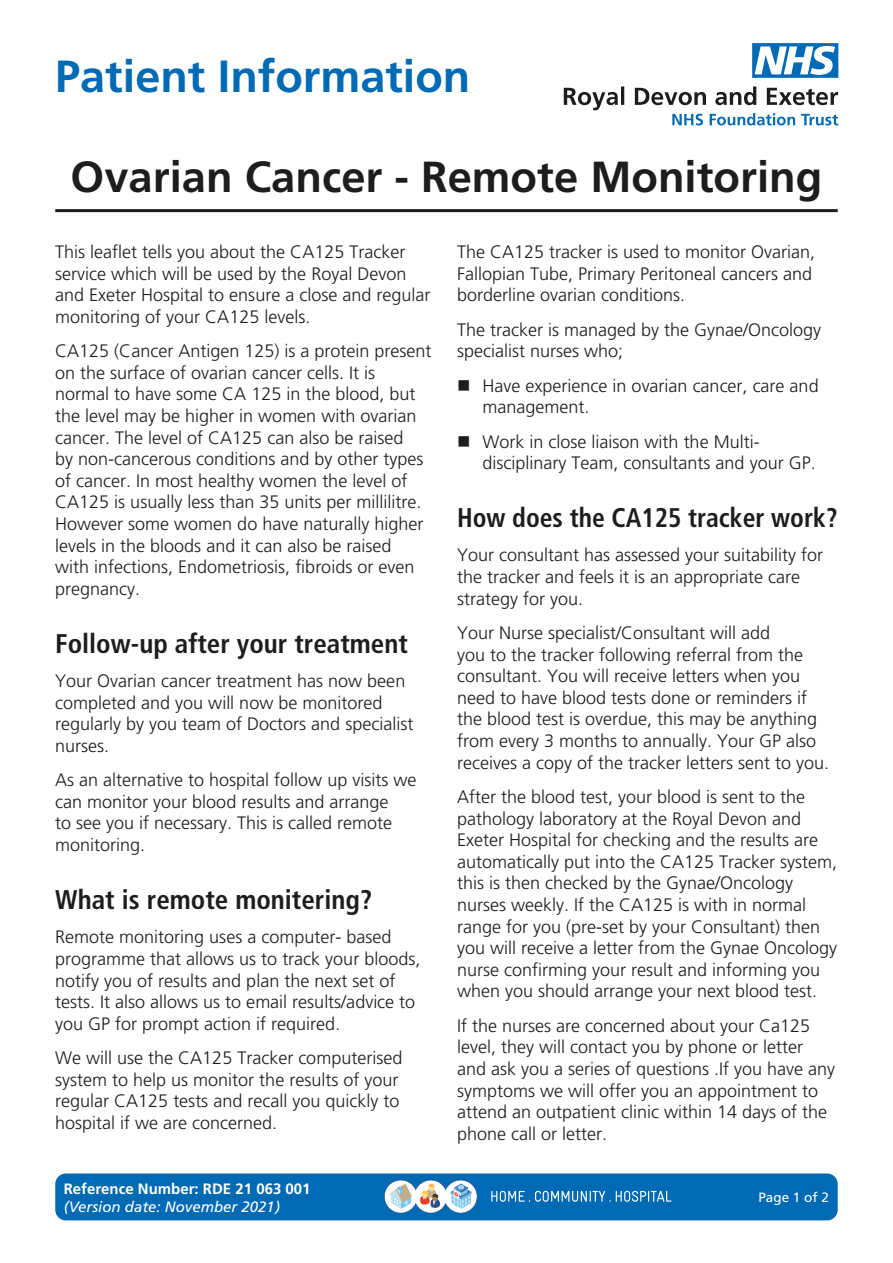
<style>
.page{position:relative;width:893px;height:1263px;background:#fff}
.page>*{position:absolute;margin:0;border:0;box-sizing:border-box;transform-origin:0 0}
.t1{font:700 45px "Frutiger 65";color:#006ab5}
.t2{font:700 43.5px "Frutiger 65";color:#1d1d1b}
.t3{font:700 condensed 27px "Frutiger 67";color:#1d1d1b}
.t4{font:700 condensed 27px "Frutiger 67";color:#1d1d1b;scale:.95 1}
.t5{font:300 18px/21.6px "Frutiger 45";color:#1d1d1b}
.t6{font:700 15px "Frutiger 65";color:#fff}
.t7{font:italic 15px "Frutiger 56";color:#fff}
.t8{font:13.5px "Frutiger 55 Roman";color:#fff}
</style>
<div class="page">
<div style="left:55px;top:1173px;width:783px;height:47px;background:#006ab5;border-radius:11px"></div>
<svg style="left:384px;top:1180px;width:93px;height:33px;background:#adc4d4"></svg>
<svg style="left:491px;top:1191px;width:180px;height:11px"></svg>
<svg style="left:564px;top:86px;width:274px;height:39px"></svg>
<svg style="left:752px;top:43px;width:86px;height:35px"></svg>
<hr style="left:55px;top:209px;width:783px;height:3px;background:#1d1d1b">
<h1 class="t1" style="left:55px;top:50px;width:417px">Patient Information</h1>
<h2 class="t2" style="left:71px;top:151px;width:753px">Ovarian Cancer - Remote Monitoring</h2>
<p class="t5" style="left:55px;top:241px;width:377px">This leaflet tells you about the CA125 Tracker service which will be used by the Royal Devon and Exeter Hospital to ensure a close and regular monitoring of your CA125 levels.</p>
<p class="t5" style="left:55px;top:340px;width:378px">CA125 (Cancer Antigen 125) is a protein present on the surface of ovarian cancer cells. It is normal to have some CA 125 in the blood, but the level may be higher in women with ovarian cancer. The level of CA125 can also be raised<br>by non-cancerous conditions and by other types of cancer. In most healthy women the level of CA125 is usually less than 35 units per millilitre.<br>However some women do have naturally higher levels in the bloods and it can also be raised<br>with infections, Endometriosis, fibroids or even pregnancy.</p>
<h3 class="t3" style="left:55px;top:627px;width:354px">Follow-up after your treatment</h3>
<p class="t5" style="left:55px;top:670px;width:360px">Your Ovarian cancer treatment has now been completed and you will now be monitored regularly by you team of Doctors and specialist nurses.</p>
<p class="t5" style="left:55px;top:769px;width:363px">As an alternative to hospital follow up visits we can monitor your blood results and arrange<br>to see you if necessary. This is called remote monitoring.</p>
<h3 class="t3" style="left:55px;top:884px;width:319px">What is remote monitering?</h3>
<p class="t5" style="left:55px;top:926px;width:367px">Remote monitoring uses a computer- based programme that allows us to track your bloods, notify you of results and plan the next set of tests. It also allows us to email results/advice to you GP for prompt action if required.</p>
<p class="t5" style="left:55px;top:1047px;width:349px">We will use the CA125 Tracker computerised system to help us monitor the results of your regular CA125 tests and recall you quickly to hospital if we are concerned.</p>
<p class="t6" style="left:64px;top:1179px;width:248px">Reference Number: RDE 21 063 001</p>
<p class="t7" style="left:64px;top:1197px;width:218px">(Version date: November 2021)</p>
<p class="t5" style="left:457px;top:241px;width:360px">The CA125 tracker is used to monitor Ovarian,<br>Fallopian Tube, Primary Peritoneal cancers and borderline ovarian conditions.</p>
<p class="t5" style="left:457px;top:319px;width:366px">The tracker is managed by the Gynae/Oncology specialist nurses who;</p>
<p class="t5" style="left:483px;top:374px;width:338px">Have experience in ovarian cancer, care and management.</p>
<p class="t5" style="left:483px;top:430px;width:335px">Work in close liaison with the Multi&shy;disciplinary Team, consultants and your GP.</p>
<h3 class="t4" style="left:457px;top:502px;width:402px">How does the CA125 tracker work?</h3>
<p class="t5" style="left:457px;top:544px;width:368px">Your consultant has assessed your suitability for the tracker and feels it is an appropriate care strategy for you.</p>
<p class="t5" style="left:457px;top:622px;width:373px">Your Nurse specialist/Consultant will add<br>you to the tracker following referral from the consultant. You will receive letters when you need to have blood tests done or reminders if the blood test is overdue, this may be anything from every 3 months to annually. Your GP also receives a copy of the tracker letters sent to you.</p>
<p class="t5" style="left:457px;top:786px;width:382px">After the blood test, your blood is sent to the pathology laboratory at the Royal Devon and Exeter Hospital for checking and the results are automatically put into the CA125 Tracker system, this is then checked by the Gynae/Oncology nurses weekly. If the CA125 is with in normal range for you (pre-set by your Consultant) then you will receive a letter from the Gynae Oncology nurse confirming your result and informing you when you should arrange your next blood test.</p>
<p class="t5" style="left:457px;top:1015px;width:380px">If the nurses are concerned about your Ca125 level, they will contact you by phone or letter and ask you a series of questions .If you have any symptoms we will offer you an appointment to attend an outpatient clinic within 14 days of the phone call or letter.</p>
<p class="t8" style="left:758px;top:1189px;width:72px">Page 1 of 2</p>
</div>
